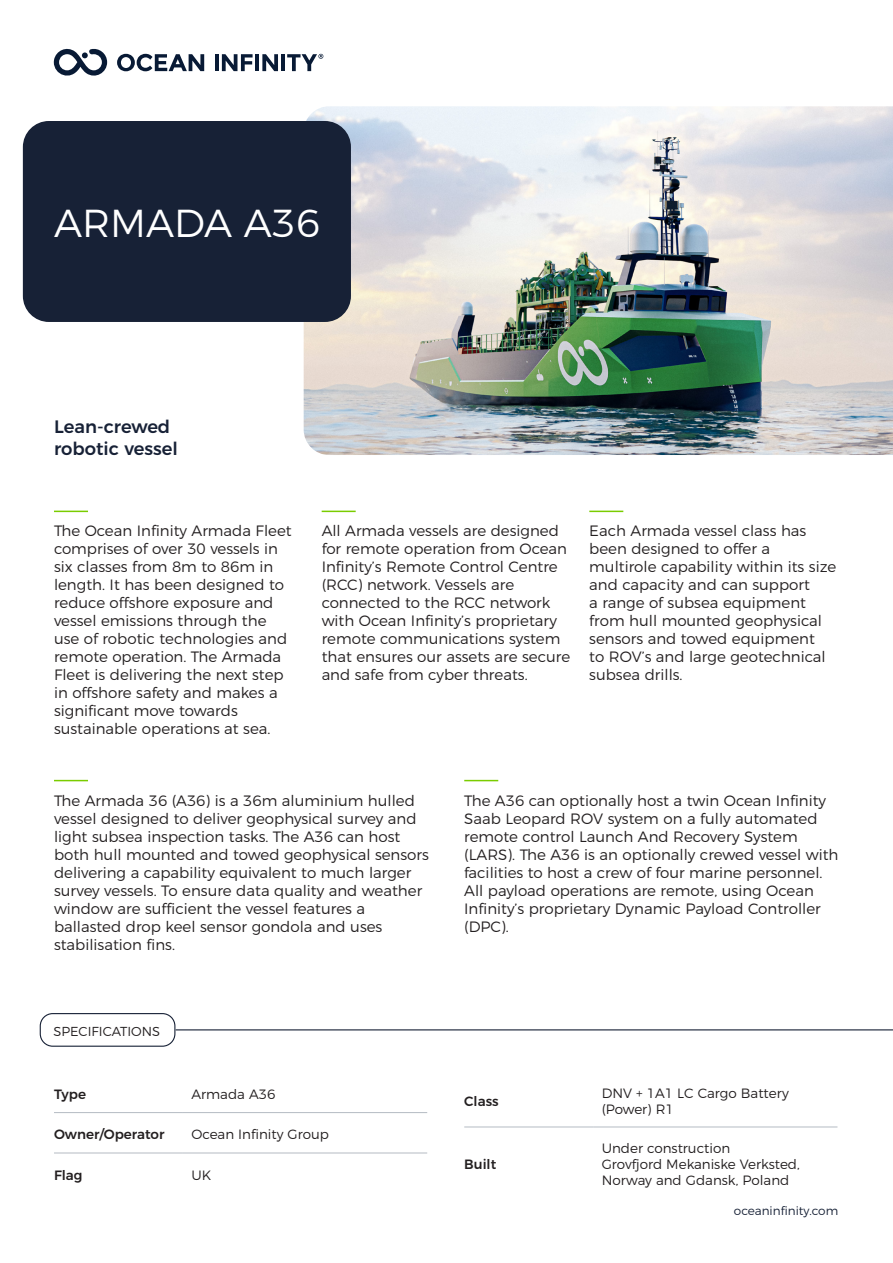
<style>
.page{position:relative;width:893px;height:1263px;background:#fff}
.page>*{position:absolute;margin:0;border:0;box-sizing:border-box;transform-origin:0 0}
.Title_-_Asset{font:300 39px "Montserrat";color:#fff}
.Description_-_emphasis{font:500 18px/21.6px "Montserrat";color:#172136}
.Description{font:300 15px/18px "Montserrat";color:#231f20}
.Spec_-_value{font:300 13.5px/16.2px "Montserrat";color:#231f20}
.Spec_-_title{font:500 13.5px "Montserrat";color:#231f20}
.Description-2{font:300 13.05px "Montserrat";color:#231f20}
.t1{font:300 12px "Montserrat";color:#172136}
</style>
<div class="page">
<svg style="left:117px;top:54px;width:87px;height:17px"></svg>
<hr style="left:215px;top:54px;width:4px;height:17px;background:#081a35">
<svg style="left:222px;top:54px;width:31px;height:17px"></svg>
<hr style="left:255px;top:54px;width:4px;height:17px;background:#081a35">
<svg style="left:262px;top:54px;width:16px;height:17px"></svg>
<hr style="left:281px;top:54px;width:4px;height:17px;background:#081a35">
<svg style="left:287px;top:54px;width:36px;height:17px"></svg>
<svg style="left:54px;top:48px;width:53px;height:28px"></svg>
<img style="left:304px;top:106px;width:589px;height:349px">
<div style="left:23px;top:121px;width:328px;height:201px;background:#172136;border-radius:26px"></div>
<hr style="left:54px;top:1112px;width:129px;height:1px;background:#b4bbc3">
<hr style="left:183px;top:1112px;width:244px;height:1px;background:#b4bbc3">
<hr style="left:54px;top:1152px;width:129px;height:1px;background:#b4bbc3">
<hr style="left:183px;top:1152px;width:244px;height:1px;background:#b4bbc3">
<hr style="left:464px;top:1126px;width:129px;height:1px;background:#b4bbc3">
<hr style="left:593px;top:1126px;width:244px;height:1px;background:#b4bbc3">
<hr style="left:54px;top:511px;width:34px;height:1px;background:#7acc00">
<hr style="left:54px;top:780px;width:34px;height:1px;background:#7acc00">
<hr style="left:464px;top:780px;width:34px;height:1px;background:#7acc00">
<hr style="left:322px;top:511px;width:34px;height:1px;background:#7acc00">
<hr style="left:589px;top:511px;width:34px;height:1px;background:#7acc00">
<div style="left:40px;top:1013px;width:135px;height:34px;border:1px solid #172136;border-radius:12px"></div>
<hr style="left:176px;top:1029px;width:717px;height:1px;background:#172136">
<p class="Title_-_Asset" style="left:54px;top:192px;width:268px">ARMADA A36</p>
<p class="Description_-_emphasis" style="left:54px;top:414px;width:125px">Lean-crewed robotic vessel</p>
<p class="Description" style="left:54px;top:521px;width:239px">The Ocean Infinity Armada Fleet comprises of over 30 vessels in six classes from 8m to 86m in length. It has been designed to reduce offshore exposure and vessel emissions through the use of robotic technologies and remote operation. The Armada<br>Fleet is delivering the next step in offshore safety and makes a significant move towards sustainable operations at sea.</p>
<p class="Description" style="left:322px;top:521px;width:250px">All Armada vessels are designed for remote operation from Ocean<br>Infinity’s Remote Control Centre (RCC) network. Vessels are connected to the RCC network with Ocean Infinity’s proprietary remote communications system that ensures our assets are secure and safe from cyber threats.</p>
<p class="Description" style="left:589px;top:521px;width:249px">Each Armada vessel class has been designed to offer a multirole capability within its size and capacity and can support<br>a range of subsea equipment from hull mounted geophysical sensors and towed equipment<br>to ROV’s and large geotechnical subsea drills.</p>
<p class="Description" style="left:54px;top:790px;width:376px">The Armada 36 (A36) is a 36m aluminium hulled vessel designed to deliver geophysical survey and light subsea inspection tasks. The A36 can host both hull mounted and towed geophysical sensors delivering a capability equivalent to much larger survey vessels. To ensure data quality and weather window are sufficient the vessel features a ballasted drop keel sensor gondola and uses stabilisation fins.</p>
<p class="Description" style="left:464px;top:790px;width:376px">The A36 can optionally host a twin Ocean Infinity Saab Leopard ROV system on a fully automated remote control Launch And Recovery System (LARS). The A36 is an optionally crewed vessel with facilities to host a crew of four marine personnel.<br>All payload operations are remote, using Ocean Infinity’s proprietary Dynamic Payload Controller (DPC).</p>
<p class="Description-2" style="left:54px;top:1021px;width:108px">SPECIFICATIONS</p>
<p class="Spec_-_title" style="left:54px;top:1083px;width:34px">Type</p>
<p class="Spec_-_value" style="left:191px;top:1085px;width:85px">Armada A36</p>
<p class="Spec_-_title" style="left:54px;top:1124px;width:112px">Owner/Operator</p>
<p class="Spec_-_value" style="left:191px;top:1125px;width:139px">Ocean Infinity Group</p>
<p class="Spec_-_title" style="left:54px;top:1164px;width:30px">Flag</p>
<p class="Spec_-_value" style="left:191px;top:1166px;width:21px">UK</p>
<p class="Spec_-_title" style="left:464px;top:1090px;width:36px">Class</p>
<p class="Spec_-_value" style="left:602px;top:1084px;width:189px">DNV + 1A1 LC Cargo Battery (Power) R1</p>
<p class="Spec_-_title" style="left:464px;top:1153px;width:34px">Built</p>
<p class="Spec_-_value" style="left:602px;top:1139px;width:200px">Under construction<br>Grovfjord Mekaniske Verksted,<br>Norway and Gdansk, Poland</p>
<p class="t1" style="left:734px;top:1201px;width:106px">oceaninfinity.com</p>
</div>
